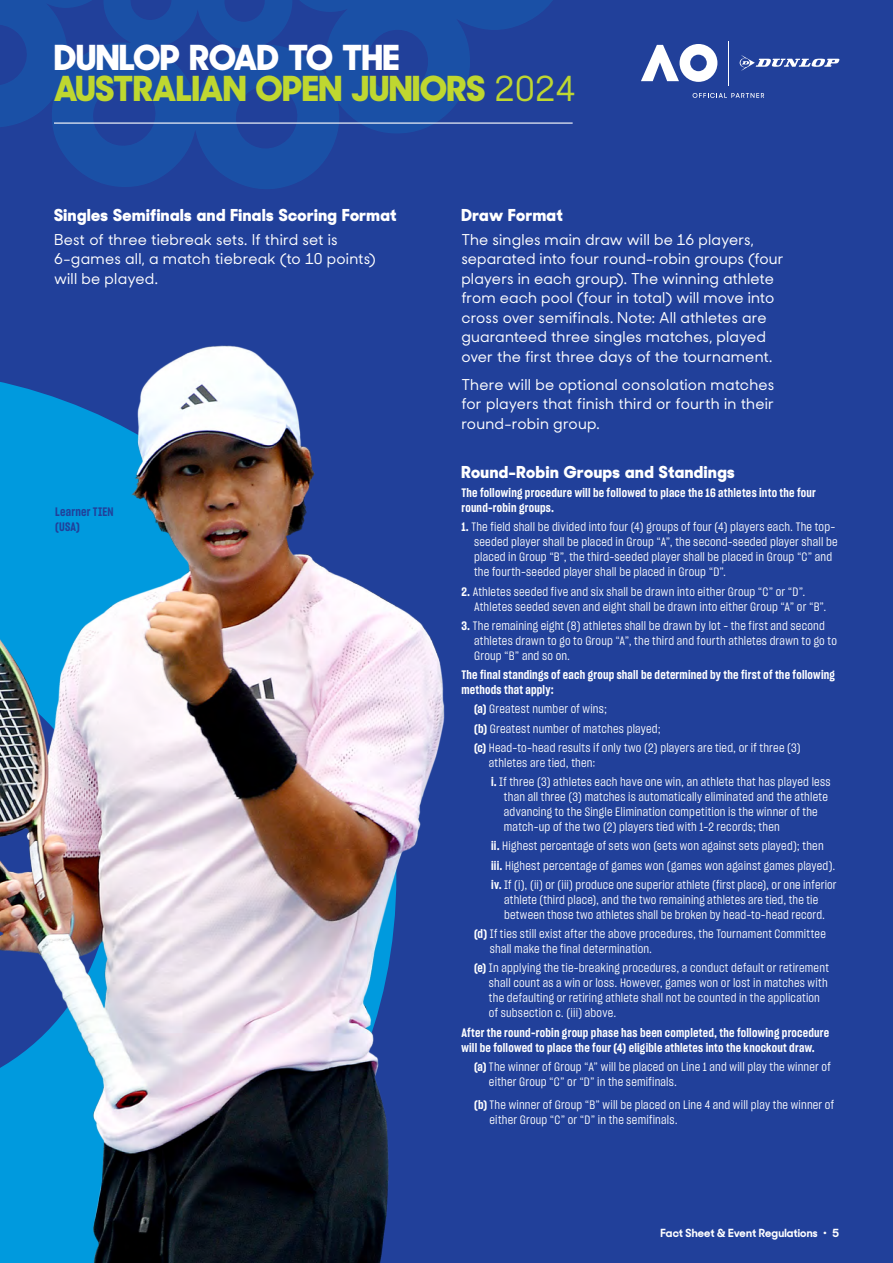
<style>
.page{position:relative;width:893px;height:1263px;background:#21409a}
.page>*{position:absolute;margin:0;border:0;box-sizing:border-box;transform-origin:0 0}
.t1{font:800 34.5px/31.3px "Sharp Sans No 2";color:#bfd730}
.t2{font:800 16.5px "Sharp Sans No 2";letter-spacing:.03em;color:#fff}
.t3{font:500 15px/19.5px "Sharp Sans No 2";letter-spacing:.01em;color:#fff}
.t4{font:12px/15px "Sharp Grotesk Book 15";letter-spacing:.015em;color:#fff}
.t5{font:12px/15px "Sharp Grotesk Semi Bold 15";letter-spacing:.02em;color:#fff}
.t6{font:12px/15px "Sharp Grotesk Semi Bold 15";letter-spacing:.02em;color:#21409a}
.t7{font:700 11.25px "Sharp Sans No 2";letter-spacing:.01em;color:#fff}
.s1{color:#fff}
.s2{font-weight:500}
.s3{font-family:"Sharp Grotesk Semi Bold 15"}
</style>
<div class="page">
<svg style="left:0;top:0;width:573px;height:189px;fill:#1d4ea4"></svg>
<hr style="left:54px;top:123px;width:519px;height:1px;background:#fff">
<img style="left:0;top:345px;width:445px;height:918px">
<svg style="left:641px;top:44px;width:76px;height:38px"></svg>
<hr style="left:728px;top:41px;width:1px;height:44px;background:#fff">
<svg style="left:692px;top:93px;width:72px;height:5px"></svg>
<svg style="left:740px;top:55px;width:100px;height:16px"></svg>
<h1 class="t1" style="left:54px;top:38px;width:523px"><span class="s1">DUNLOP ROAD TO THE<br></span>AUSTRALIAN OPEN JUNIORS <span class="s2">2024</span></h1>
<h2 class="t2" style="left:54px;top:201px;width:344px">Singles Semifinals and Finals Scoring Format</h2>
<p class="t3" style="left:54px;top:228px;width:323px">Best of three tiebreak sets. If third set is<br>6-games all, a match tiebreak (to 10 points) will be played.</p>
<p class="t6" style="left:55px;top:503px;width:60px">Learner TIEN (USA)</p>
<h2 class="t2" style="left:461px;top:201px;width:103px">Draw Format</h2>
<p class="t3" style="left:461px;top:228px;width:324px">The singles main draw will be 16 players, separated into four round-robin groups (four players in each group). The winning athlete from each pool (four in total) will move into cross over semifinals. Note: All athletes are guaranteed three singles matches, played over the first three days of the tournament.</p>
<p class="t3" style="left:461px;top:373px;width:314px;text-align:justify">There will be optional consolation matches for players that finish third or fourth in their round-robin group.</p>
<h2 class="t2" style="left:461px;top:458px;width:275px">Round-Robin Groups and Standings</h2>
<p class="t5" style="left:461px;top:485px;width:356px">The following procedure will be followed to place the 16 athletes into the four round-robin groups.</p>
<p class="t4" style="left:474px;top:519px;width:365px;text-indent:-13px"><span class="s3">1.</span> The field shall be divided into four (4) groups of four (4) players each. The top&shy;seeded player shall be placed in Group “A”, the second-seeded player shall be placed in Group “B”, the third-seeded player shall be placed in Group “C” and the fourth-seeded player shall be placed in Group “D”.</p>
<p class="t4" style="left:474px;top:583px;width:354px;text-indent:-13px"><span class="s3">2.</span> Athletes seeded five and six shall be drawn into either Group “C” or “D”.<br>Athletes seeded seven and eight shall be drawn into either Group “A” or “B”.</p>
<p class="t4" style="left:474px;top:617px;width:364px;text-indent:-13px"><span class="s3">3.</span> The remaining eight (8) athletes shall be drawn by lot – the first and second athletes drawn to go to Group “A”, the third and fourth athletes drawn to go to<br>Group “B” and so on.</p>
<p class="t5" style="left:461px;top:667px;width:375px">The final standings of each group shall be determined by the first of the following methods that apply:</p>
<p class="t4" style="left:474px;top:699px;width:328px;line-height:19.2px"><span class="s3">(a)</span> Greatest number of wins;<br><span class="s3">(b)</span> Greatest number of matches played;<br><span class="s3">(c)</span> Head-to-head results if only two (2) players are tied, or if three (3)</p>
<p class="t4" style="left:489px;top:752px;width:343px;line-height:19.2px">athletes are tied, then:<br><span class="s3">i.</span> If three (3) athletes each have one win, an athlete that has played less</p>
<p class="t4" style="left:504px;top:789px;width:325px">than all three (3) matches is automatically eliminated and the athlete advancing to the Single Elimination competition is the winner of the match-up of the two (2) players tied with 1-2 records; then</p>
<p class="t4" style="left:491px;top:836px;width:347px;line-height:19.2px"><span class="s3">ii.</span> Highest percentage of sets won (sets won against sets played); then <span class="s3">iii.</span> Highest percentage of games won (games won against games played). <span class="s3">iv.</span> If (i), (ii) or (iii) produce one superior athlete (first place), or one inferior</p>
<p class="t4" style="left:504px;top:891px;width:322px">athlete (third place), and the two remaining athletes are tied, the tie between those two athletes shall be broken by head-to-head record.</p>
<p class="t4" style="left:490px;top:926px;width:337px;text-indent:-16px"><span class="s3">(d)</span> If ties still exist after the above procedures, the Tournament Committee shall make the final determination.</p>
<p class="t4" style="left:489px;top:960px;width:341px;text-indent:-15px"><span class="s3">(e)</span> In applying the tie-breaking procedures, a conduct default or retirement shall count as a win or loss. However, games won or lost in matches with the defaulting or retiring athlete shall not be counted in the application of subsection c. (iii) above.</p>
<p class="t5" style="left:461px;top:1024px;width:369px">After the round-robin group phase has been completed, the following procedure will be followed to place the four (4) eligible athletes into the knockout draw.</p>
<p class="t4" style="left:489px;top:1058px;width:343px;text-indent:-15px"><span class="s3">(a)</span> The winner of Group “A” will be placed on Line 1 and will play the winner of either Group “C” or “D” in the semifinals.</p>
<p class="t4" style="left:490px;top:1097px;width:346px;text-indent:-15px"><span class="s3">(b)</span> The winner of Group “B” will be placed on Line 4 and will play the winner of either Group “C” or “D” in the semifinals.</p>
<p class="t7" style="left:660px;top:1223px;width:180px">Fact Sheet &amp; Event Regulations • 5</p>
</div>
